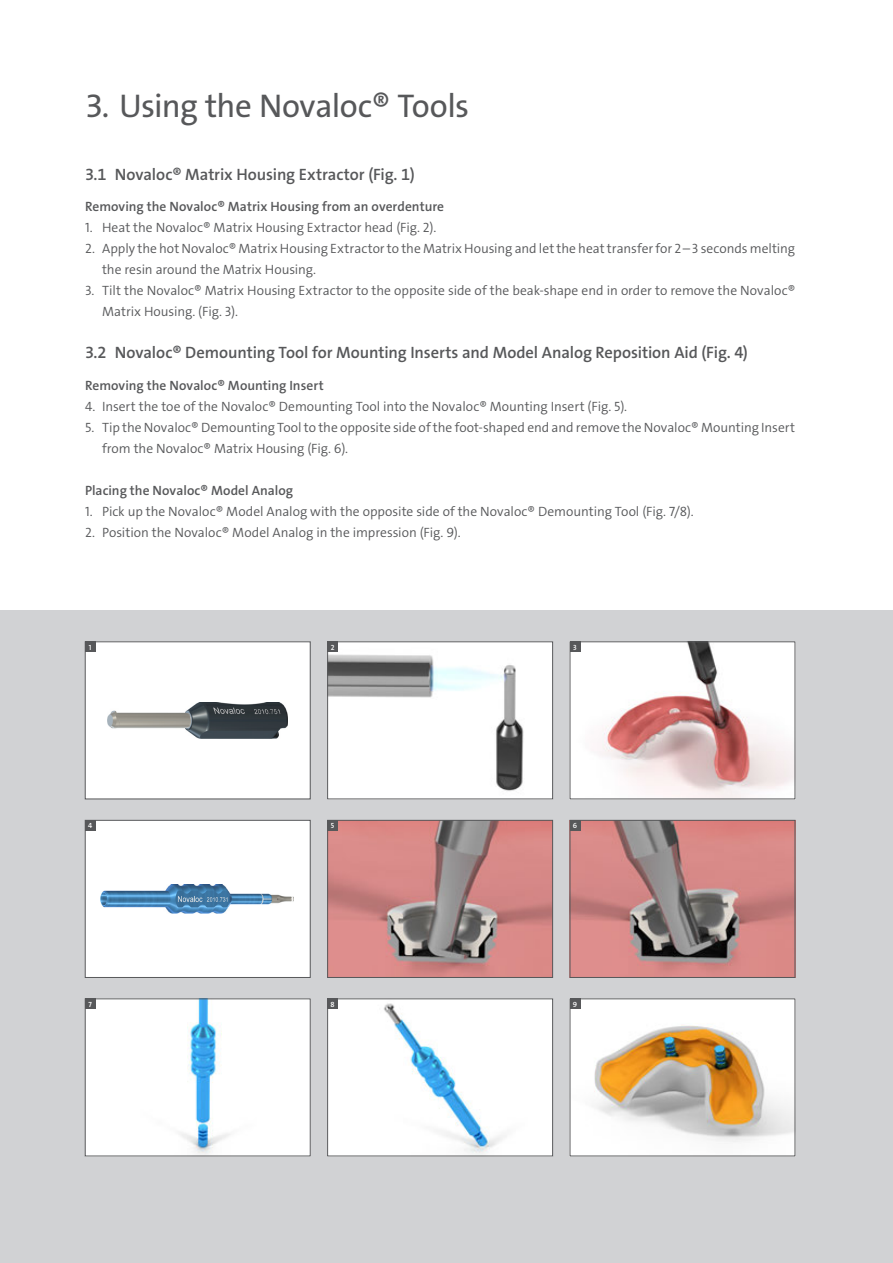
<style>
.page{position:relative;width:893px;height:1263px;background:#fff}
.page>*{position:absolute;margin:0;border:0;box-sizing:border-box;transform-origin:0 0}
.t1{font:33px "The Sans LP5 Plain";letter-spacing:-.02em;color:#57585a}
.Subtitle{font:16.5px "The Sans LP6 Se Bld";letter-spacing:-.005em;color:#57585a}
.t2{font:13.5px/21px "The Sans LP4 Se Lig";color:#57585a}
.Copy_Subtitle{font:13.5px "The Sans LP6 Se Bld";color:#57585a}
.t3{font:7.5px "The Sans LP6 Se Bld";color:#fff}
</style>
<div class="page">
<div style="left:0;top:610px;width:893px;height:653px;background:#d1d2d4"></div>
<div style="left:85px;top:642px;width:225px;height:157px;background:#fff"></div>
<img style="left:108px;top:703px;width:180px;height:35px">
<div style="left:85px;top:820px;width:225px;height:157px;background:#fff"></div>
<img style="left:100px;top:884px;width:194px;height:29px">
<div style="left:85px;top:820px;width:225px;height:158px;border:1px solid #57585a"></div>
<img style="left:87px;top:1001px;width:221px;height:153px">
<img style="left:329px;top:644px;width:222px;height:153px">
<div style="left:327px;top:642px;width:226px;height:157px;border:1px solid #57585a"></div>
<img style="left:329px;top:822px;width:222px;height:154px">
<div style="left:327px;top:820px;width:226px;height:158px;border:1px solid #57585a"></div>
<img style="left:572px;top:822px;width:221px;height:154px">
<div style="left:570px;top:820px;width:225px;height:158px;border:1px solid #57585a"></div>
<img style="left:329px;top:1001px;width:222px;height:153px">
<div style="left:327px;top:999px;width:226px;height:157px;border:1px solid #57585a"></div>
<img style="left:572px;top:644px;width:221px;height:153px">
<img style="left:572px;top:1001px;width:221px;height:153px">
<div style="left:85px;top:642px;width:11px;height:10px;background:#57585a"></div>
<div style="left:85px;top:820px;width:11px;height:11px;background:#57585a"></div>
<div style="left:85px;top:999px;width:11px;height:10px;background:#57585a"></div>
<div style="left:327px;top:642px;width:11px;height:10px;background:#57585a"></div>
<div style="left:327px;top:820px;width:11px;height:11px;background:#57585a"></div>
<div style="left:327px;top:999px;width:11px;height:10px;background:#57585a"></div>
<div style="left:570px;top:642px;width:10px;height:10px;background:#57585a"></div>
<div style="left:570px;top:820px;width:10px;height:11px;background:#57585a"></div>
<div style="left:570px;top:999px;width:10px;height:10px;background:#57585a"></div>
<p class="t1" style="left:85px;top:84px;width:386px">3. Using the Novaloc® Tools</p>
<p class="Subtitle" style="left:85px;top:163px;width:331px">3.1 Novaloc® Matrix Housing Extractor (Fig. 1)</p>
<p class="Copy_Subtitle" style="left:85px;top:198px;width:361px">Removing the Novaloc® Matrix Housing from an overdenture</p>
<p class="t2" style="left:85px;top:217px;width:353px">1. Heat the Novaloc® Matrix Housing Extractor head (Fig. 2).</p>
<p class="t2" style="left:102px;top:238px;width:695px;text-indent:-17px">2. Apply the hot Novaloc® Matrix Housing Extractor to the Matrix Housing and let the heat transfer for 2–3 seconds melting the resin around the Matrix Housing.</p>
<p class="t2" style="left:102px;top:280px;width:695px;text-indent:-17px">3. Tilt the Novaloc® Matrix Housing Extractor to the opposite side of the beak-shape end in order to remove the Novaloc®<br>Matrix Housing. (Fig. 3).</p>
<p class="Subtitle" style="left:85px;top:342px;width:664px">3.2 Novaloc® Demounting Tool for Mounting Inserts and Model Analog Reposition Aid (Fig. 4)</p>
<p class="Copy_Subtitle" style="left:85px;top:376px;width:240px">Removing the Novaloc® Mounting Insert</p>
<p class="t2" style="left:85px;top:396px;width:544px">4. Insert the toe of the Novaloc® Demounting Tool into the Novaloc® Mounting Insert (Fig. 5).</p>
<p class="t2" style="left:102px;top:417px;width:695px;text-indent:-17px">5. Tip the Novaloc® Demounting Tool to the opposite side of the foot-shaped end and remove the Novaloc® Mounting Insert from the Novaloc® Matrix Housing (Fig. 6).</p>
<p class="Copy_Subtitle" style="left:85px;top:481px;width:210px">Placing the Novaloc® Model Analog</p>
<p class="t2" style="left:85px;top:501px;width:610px">1. Pick up the Novaloc® Model Analog with the opposite side of the Novaloc® Demounting Tool (Fig. 7/8).</p>
<p class="t2" style="left:85px;top:522px;width:377px">2. Position the Novaloc® Model Analog in the impression (Fig. 9).</p>
<p class="t3" style="left:89px;top:642px;width:4px">1</p>
<p class="t3" style="left:331px;top:642px;width:5px">2</p>
<p class="t3" style="left:573px;top:642px;width:5px">3</p>
<p class="t3" style="left:88px;top:821px;width:6px">4</p>
<p class="t3" style="left:331px;top:821px;width:5px">5</p>
<p class="t3" style="left:573px;top:821px;width:6px">6</p>
<p class="t3" style="left:89px;top:999px;width:5px">7</p>
<p class="t3" style="left:331px;top:999px;width:6px">8</p>
<p class="t3" style="left:573px;top:999px;width:6px">9</p>
</div>
